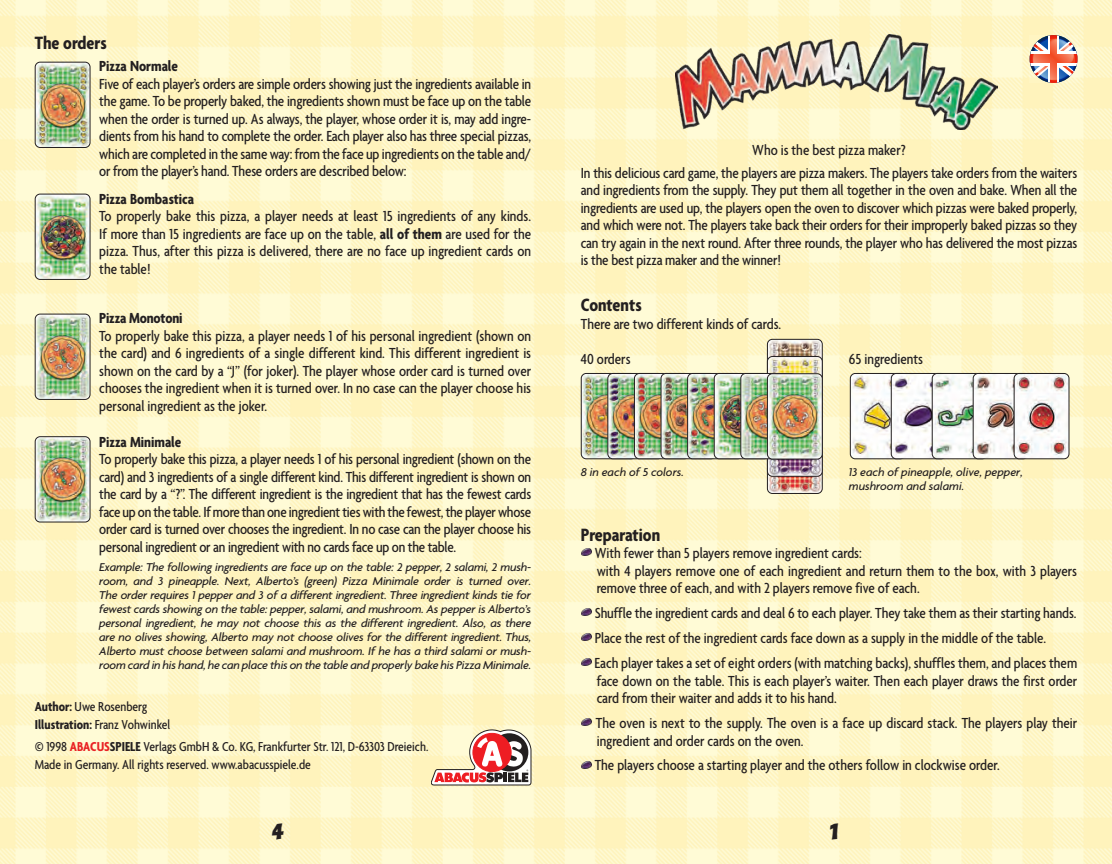
<style>
.page{position:relative;width:1112px;height:864px;background:#fff}
.page>*{position:absolute;margin:0;border:0;box-sizing:border-box;transform-origin:0 0}
.t1{font:700 condensed 19.25px "Agenda";color:#231f20}
.t2{font:19.25px "Balder LL";color:#231f20}
.t3{font:500 condensed 15.75px/17.5px "Agenda";letter-spacing:-.005em;color:#231f20;text-align:justify}
.t4{font:700 condensed 15.75px "Agenda";color:#231f20}
.t5{font:500 condensed 14px/17.5px "Agenda";color:#231f20}
.t6{font:italic 500 12.25px/14px "Agenda";letter-spacing:-.01em;color:#231f20}
.s1{font-weight:700}
.s2{font-size:17.5px}
.s3{font-weight:700;color:#e92325}
</style>
<div class="page">
<img style="left:0;top:0;width:1111px;height:863px">
<svg style="left:1029px;top:35px;width:48px;height:48px"></svg>
<svg style="left:1029px;top:38px;width:48px;height:41px"></svg>
<svg style="left:1029px;top:52px;width:48px;height:14px"></svg>
<svg style="left:1048px;top:35px;width:10px;height:48px"></svg>
<svg style="left:1029px;top:55px;width:48px;height:8px"></svg>
<svg style="left:1050px;top:35px;width:6px;height:48px"></svg>
<svg style="left:581px;top:548px;width:10px;height:7px"></svg>
<svg style="left:581px;top:608px;width:10px;height:7px"></svg>
<svg style="left:581px;top:633px;width:10px;height:7px"></svg>
<svg style="left:581px;top:658px;width:10px;height:7px"></svg>
<svg style="left:581px;top:718px;width:10px;height:7px"></svg>
<svg style="left:581px;top:760px;width:10px;height:7px"></svg>
<img style="left:675px;top:35px;width:322px;height:94px">
<svg style="left:431px;top:729px;width:100px;height:55px"></svg>
<img style="left:767px;top:339px;width:55px;height:17px">
<div style="left:766px;top:339px;width:56px;height:86px;border:1px solid #231f20;border-radius:5px"></div>
<img style="left:767px;top:476px;width:55px;height:17px">
<div style="left:766px;top:407px;width:56px;height:86px;border:1px solid #231f20;border-radius:5px"></div>
<img style="left:850px;top:373px;width:41px;height:84px">
<div style="left:849px;top:373px;width:56px;height:86px;border:1px solid #231f20;border-radius:5px"></div>
<img style="left:891px;top:373px;width:41px;height:84px">
<div style="left:890px;top:373px;width:56px;height:86px;border:1px solid #231f20;border-radius:5px"></div>
<img style="left:932px;top:373px;width:40px;height:84px">
<div style="left:931px;top:373px;width:56px;height:86px;border:1px solid #231f20;border-radius:5px"></div>
<img style="left:972px;top:373px;width:41px;height:85px">
<div style="left:972px;top:373px;width:56px;height:86px;border:1px solid #231f20;border-radius:5px"></div>
<img style="left:1013px;top:373px;width:55px;height:85px">
<div style="left:1013px;top:373px;width:56px;height:86px;border:1px solid #231f20;border-radius:5px"></div>
<img style="left:581px;top:373px;width:26px;height:84px">
<div style="left:580px;top:373px;width:56px;height:86px;border:1px solid #231f20;border-radius:5px"></div>
<img style="left:607px;top:373px;width:27px;height:85px">
<div style="left:607px;top:373px;width:56px;height:86px;border:1px solid #231f20;border-radius:5px"></div>
<img style="left:634px;top:373px;width:53px;height:85px">
<div style="left:634px;top:373px;width:55px;height:86px;border:1px solid #231f20;border-radius:5px"></div>
<div style="left:660px;top:373px;width:56px;height:86px;border:1px solid #231f20;border-radius:5px"></div>
<img style="left:767px;top:458px;width:55px;height:18px">
<div style="left:766px;top:390px;width:56px;height:86px;border:1px solid #231f20;border-radius:5px"></div>
<img style="left:687px;top:373px;width:53px;height:85px">
<div style="left:687px;top:373px;width:55px;height:86px;border:1px solid #231f20;border-radius:5px"></div>
<div style="left:713px;top:373px;width:56px;height:86px;border:1px solid #231f20;border-radius:5px"></div>
<img style="left:767px;top:356px;width:55px;height:17px">
<div style="left:766px;top:356px;width:56px;height:86px;border:1px solid #231f20;border-radius:5px"></div>
<img style="left:740px;top:373px;width:27px;height:85px">
<div style="left:740px;top:373px;width:56px;height:86px;border:1px solid #231f20;border-radius:5px"></div>
<img style="left:767px;top:373px;width:55px;height:85px">
<div style="left:766px;top:373px;width:56px;height:86px;border:1px solid #231f20;border-radius:5px"></div>
<img style="left:35px;top:62px;width:55px;height:85px">
<div style="left:35px;top:62px;width:55px;height:86px;border:1px solid #231f20;border-radius:5px"></div>
<img style="left:35px;top:194px;width:55px;height:85px">
<div style="left:35px;top:193px;width:55px;height:87px;border:1px solid #231f20;border-radius:5px"></div>
<img style="left:35px;top:436px;width:55px;height:85px">
<div style="left:35px;top:436px;width:55px;height:86px;border:1px solid #231f20;border-radius:5px"></div>
<img style="left:35px;top:314px;width:55px;height:85px">
<div style="left:35px;top:313px;width:55px;height:86px;border:1px solid #231f20;border-radius:5px"></div>
<p class="t1" style="left:35px;top:32px;width:74px">The orders</p>
<p class="t4" style="left:99px;top:57px;width:80px">Pizza Normale</p>
<p class="t3" style="left:99px;top:76px;width:433px">Five of each player’s orders are simple orders showing just the ingredients available in the game. To be properly baked, the ingredients shown must be face up on the table when the order is turned up. As always, the player, whose order it is, may add ingre&shy;dients from his hand to complete the order. Each player also has three special pizzas, which are completed in the same way: from the face up ingredients on the table and/ or from the player’s hand. These orders are described below:</p>
<p class="t4" style="left:99px;top:190px;width:96px">Pizza Bombastica</p>
<p class="t3" style="left:99px;top:208px;width:433px">To properly bake this pizza, a player needs at least 15 ingredients of any kinds.<br>If more than 15 ingredients are face up on the table, <span class="s1">all of them</span> are used for the pizza. Thus, after this pizza is delivered, there are no face up ingredient cards on the table!</p>
<p class="t4" style="left:99px;top:310px;width:85px">Pizza Monotoni</p>
<p class="t3" style="left:99px;top:328px;width:433px">To properly bake this pizza, a player needs 1 of his personal ingredient (shown on the card) and 6 ingredients of a single different kind. This different ingredient is shown on the card by a “J” (for joker). The player whose order card is turned over chooses the ingredient when it is turned over. In no case can the player choose his personal ingredient as the joker.</p>
<p class="t4" style="left:99px;top:433px;width:83px">Pizza Minimale</p>
<p class="t3" style="left:99px;top:451px;width:433px">To properly bake this pizza, a player needs 1 of his personal ingredient (shown on the card) and 3 ingredients of a single different kind. This different ingredient is shown on the card by a “?”. The different ingredient is the ingredient that has the fewest cards face up on the table. If more than one ingredient ties with the fewest, the player whose order card is turned over chooses the ingredient. In no case can the player choose his personal ingredient or an ingredient with no cards face up on the table.</p>
<p class="t6" style="left:99px;top:560px;width:433px;text-align:justify">Example: The following ingredients are face up on the table: 2 pepper, 2 salami, 2 mush&shy;room, and 3 pineapple. Next, Alberto’s (green) Pizza Minimale order is turned over.<br>The order requires 1 pepper and 3 of a different ingredient. Three ingredient kinds tie for fewest cards showing on the table: pepper, salami, and mushroom. As pepper is Alberto’s personal ingredient, he may not choose this as the different ingredient. Also, as there are no olives showing, Alberto may not choose olives for the different ingredient. Thus, Alberto must choose between salami and mushroom. If he has a third salami or mush&shy;room card in his hand, he can place this on the table and properly bake his Pizza Minimale.</p>
<p class="t5" style="left:35px;top:698px;width:137px"><span class="s1">Author:</span> Uwe Rosenberg<br><span class="s1">Illustration:</span> Franz Vohwinkel</p>
<p class="t5" style="left:35px;top:738px;width:395px"><span class="s2">©</span> 1998 <span class="s3">ABACUS</span><span class="s1">SPIELE</span> Verlags GmbH &amp; Co. KG, Frankfurter Str. 121, D-63303 Dreieich.<br>Made in Germany. All rights reserved. www.abacusspiele.de</p>
<p class="t3" style="left:580px;top:140px;width:498px;line-height:22.4px;text-align:center">Who is the best pizza maker?<br>In this delicious card game, the players are pizza makers. The players take orders from the waiters</p>
<p class="t3" style="left:580px;top:182px;width:498px">and ingredients from the supply. They put them all together in the oven and bake. When all the ingredients are used up, the players open the oven to discover which pizzas were baked properly, and which were not. The players take back their orders for their improperly baked pizzas so they can try again in the next round. After three rounds, the player who has delivered the most pizzas is the best pizza maker and the winner!</p>
<p class="t1" style="left:580px;top:294px;width:62px">Contents</p>
<p class="t3" style="left:580px;top:316px;width:202px">There are two different kinds of cards.</p>
<p class="t3" style="left:580px;top:350px;width:51px">40 orders</p>
<p class="t3" style="left:848px;top:350px;width:76px">65 ingredients</p>
<p class="t6" style="left:580px;top:464px;width:104px">8 in each of 5 colors.</p>
<p class="t6" style="left:848px;top:464px;width:175px">13 each of pineapple, olive, pepper, mushroom and salami.</p>
<p class="t1" style="left:580px;top:524px;width:81px">Preparation</p>
<p class="t3" style="left:594px;top:545px;width:484px;text-align:left">With fewer than 5 players remove ingredient cards:<br>with 4 players remove one of each ingredient and return them to the box, with 3 players remove three of each, and with 2 players remove five of each.</p>
<p class="t3" style="left:594px;top:601px;width:484px;line-height:25px;text-align:left">Shuffle the ingredient cards and deal 6 to each player. They take them as their starting hands.<br>Place the rest of the ingredient cards face down as a supply in the middle of the table.<br>Each player takes a set of eight orders (with matching backs), shuffles them, and places them</p>
<p class="t3" style="left:596px;top:672px;width:482px">face down on the table. This is each player’s waiter. Then each player draws the first order card from their waiter and adds it to his hand.</p>
<p class="t3" style="left:595px;top:714px;width:483px">The oven is next to the supply. The oven is a face up discard stack. The players play their ingredient and order cards on the oven.</p>
<p class="t3" style="left:594px;top:757px;width:406px">The players choose a starting player and the others follow in clockwise order.</p>
<p class="t2" style="left:272px;top:818px;width:14px">4</p>
<p class="t2" style="left:829px;top:818px;width:10px">1</p>
</div>
